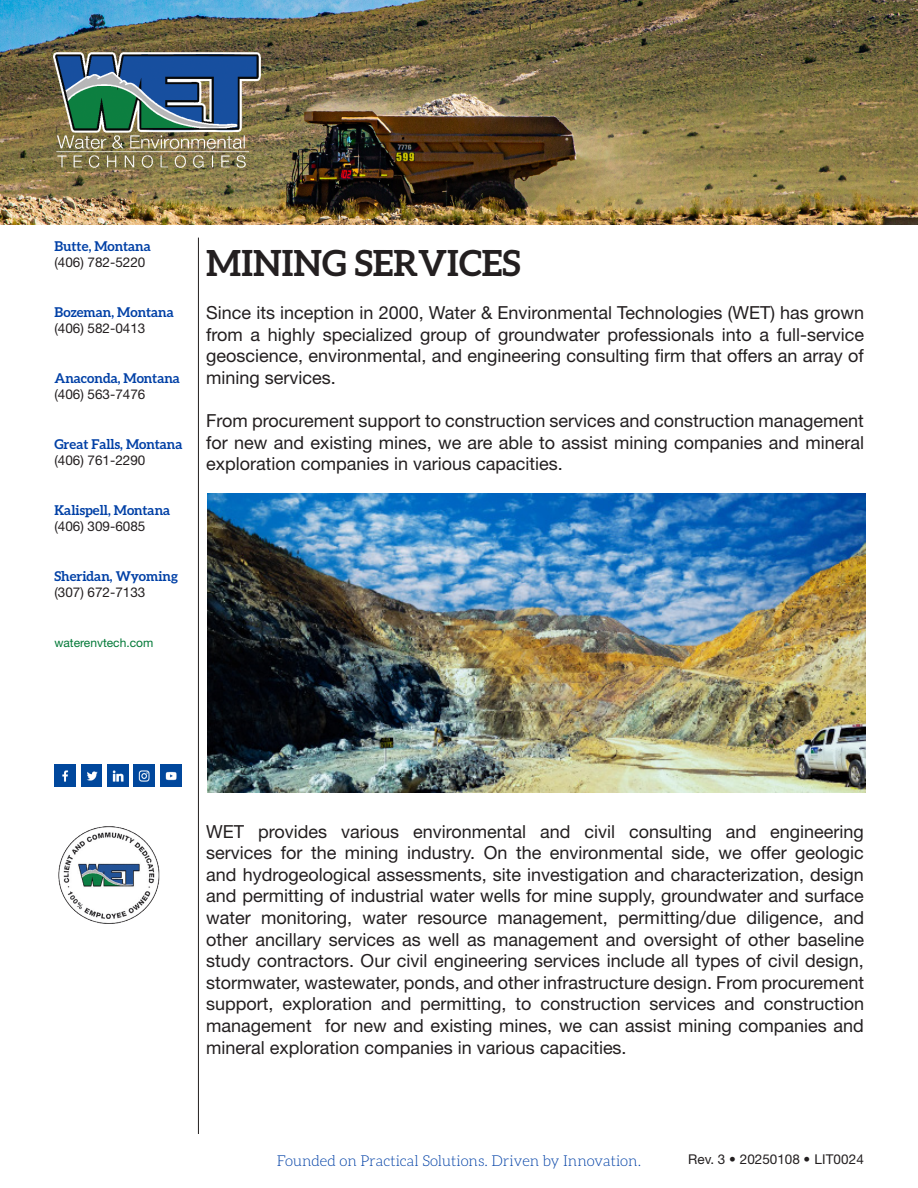
<style>
.page{position:relative;width:918px;height:1188px;background:#fff}
.page>*{position:absolute;margin:0;border:0;box-sizing:border-box;transform-origin:0 0}
.Flyer_Heading{font:700 36px "Aleo";color:#231f20}
.Flyer_Body_Text{font:18px/21.6px "Helvetica Neue LT Std";color:#231f20;text-align:justify}
.t1{font:300 15px "Aleo";color:#0040a6}
.t2{font:700 13.5px/16.5px "Aleo";color:#0040a6}
.t3{font:13.5px "Helvetica Neue LT Std";color:#231f20}
.t4{font:12px "Helvetica Neue LT Std";color:#007836}
.s1{font-family:"Helvetica Neue LT Std";font-weight:400;color:#231f20}
</style>
<div class="page">
<img style="left:0;top:0;width:918px;height:225px">
<img style="left:48px;top:50px;width:216px;height:124px">
<hr style="left:198px;top:238px;width:1px;height:896px;background:#231f20">
<img style="left:58px;top:826px;width:102px;height:98px">
<img style="left:54px;top:765px;width:22px;height:21px">
<img style="left:81px;top:765px;width:21px;height:21px">
<img style="left:107px;top:765px;width:21px;height:21px">
<img style="left:160px;top:765px;width:21px;height:21px">
<img style="left:133px;top:765px;width:22px;height:21px">
<img style="left:207px;top:494px;width:659px;height:298px">
<p class="t2" style="left:54px;top:237px;width:98px">Butte, Montana <span class="s1">(406) 782-5220</span></p>
<p class="t2" style="left:54px;top:303px;width:121px">Bozeman, Montana <span class="s1">(406) 582-0413</span></p>
<p class="t2" style="left:54px;top:369px;width:127px">Anaconda, Montana <span class="s1">(406) 563-7476</span></p>
<p class="t2" style="left:54px;top:435px;width:130px">Great Falls, Montana <span class="s1">(406) 761-2290</span></p>
<p class="t2" style="left:54px;top:501px;width:117px">Kalispell, Montana <span class="s1">(406) 309-6085</span></p>
<p class="t2" style="left:54px;top:567px;width:125px">Sheridan, Wyoming <span class="s1">(307) 672-7133</span></p>
<p class="t4" style="left:54px;top:635px;width:100px">waterenvtech.com</p>
<p class="Flyer_Heading" style="left:206px;top:242px;width:316px">MINING SERVICES</p>
<p class="Flyer_Body_Text" style="left:206px;top:302px;width:659px">Since its inception in 2000, Water &amp; Environmental Technologies (WET) has grown from a highly specialized group of groundwater professionals into a full-service geoscience, environmental, and engineering consulting firm that offers an array of mining services.</p>
<p class="Flyer_Body_Text" style="left:206px;top:410px;width:659px">From procurement support to construction services and construction management for new and existing mines, we are able to assist mining companies and mineral exploration companies in various capacities.</p>
<p class="Flyer_Body_Text" style="left:206px;top:820px;width:659px">WET provides various environmental and civil consulting and engineering services for the mining industry. On the environmental side, we offer geologic and hydrogeological assessments, site investigation and characterization, design and permitting of industrial water wells for mine supply, groundwater and surface water monitoring, water resource management, permitting/due diligence, and other ancillary services as well as management and oversight of other baseline study contractors. Our civil engineering services include all types of civil design, stormwater, wastewater, ponds, and other infrastructure design. From procurement support, exploration and permitting, to construction services and construction management for new and existing mines, we can assist mining companies and mineral exploration companies in various capacities.</p>
<p class="t1" style="left:277px;top:1152px;width:366px">Founded on Practical Solutions. Driven by Innovation.</p>
<p class="t3" style="left:688px;top:1151px;width:177px">Rev. 3 • 20250108 • LIT0024</p>
</div>
